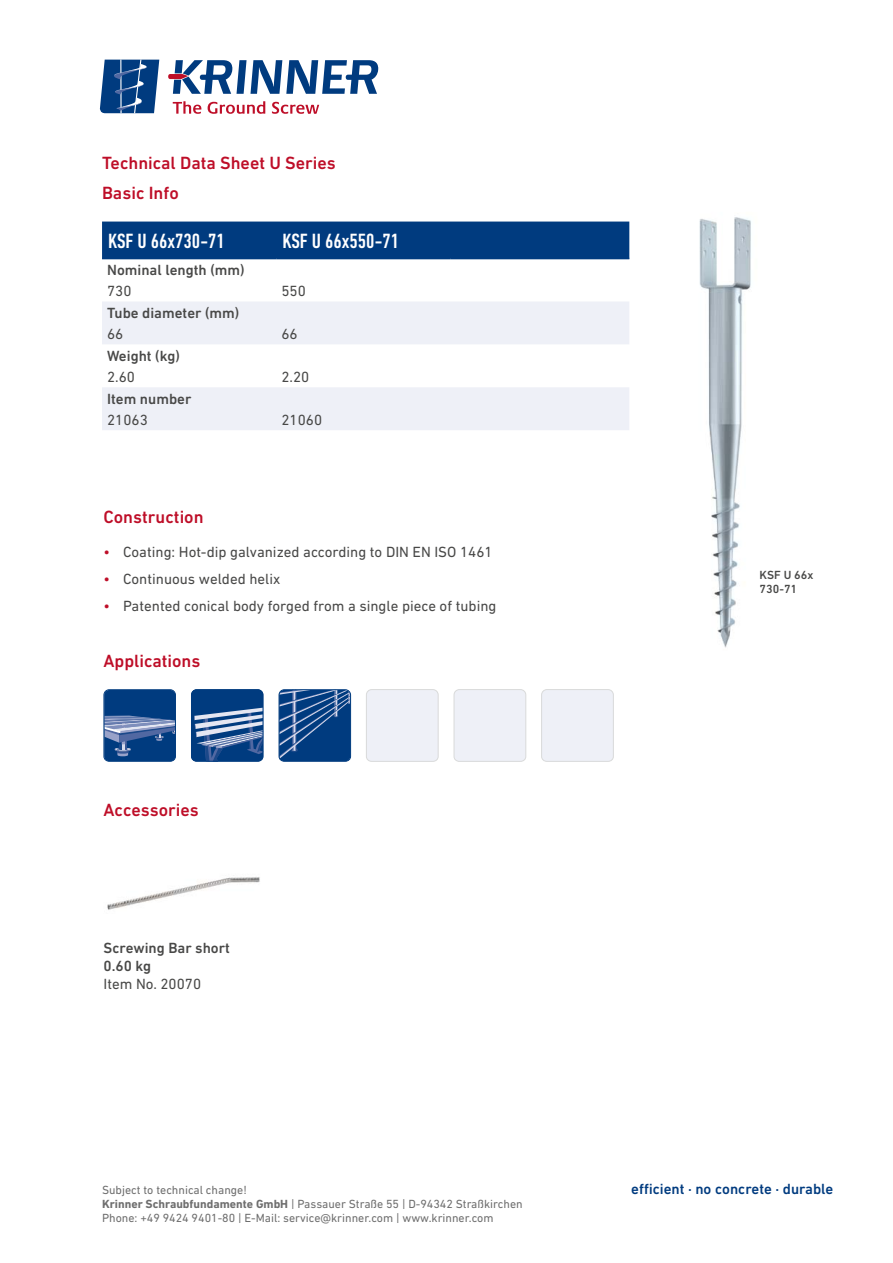
<style>
.page{position:relative;width:893px;height:1263px;background:#fff}
.page>*{position:absolute;margin:0;border:0;box-sizing:border-box;transform-origin:0 0}
.t1{font:500 condensed 21px "DIN Next LT Pro";color:#fff}
.t2{font:500 18px "DIN Next LT Pro";color:#be0e28}
.t3{font:15px "DIN Next LT Pro";color:#484847}
.t4{font:500 15px/18px "DIN Next LT Pro";color:#484847}
.t5{font:500 15px "DIN Next LT Pro";color:#003b7f}
.t6{font:12px/14.4px "DIN Next LT Pro";color:#6e6e6e}
.t7{font:500 12px/14.4px "DIN Next LT Pro";color:#484847}
.s1{color:#be0e28}
.s2{font-weight:700}
</style>
<div class="page">
<svg style="left:168px;top:60px;width:211px;height:34px"></svg>
<svg style="left:100px;top:60px;width:59px;height:53px;background:#285993"></svg>
<svg style="left:173px;top:101px;width:28px;height:13px"></svg>
<svg style="left:208px;top:101px;width:57px;height:13px"></svg>
<svg style="left:272px;top:102px;width:47px;height:12px"></svg>
<div style="left:104px;top:690px;width:71px;height:71px;background:#003b7f;border-radius:5px"></div>
<svg style="left:106px;top:716px;width:68px;height:40px"></svg>
<div style="left:104px;top:689px;width:72px;height:73px;border:1px solid #003b7f;border-radius:5px"></div>
<div style="left:191px;top:689px;width:72px;height:72px;background:#003b7f;border-radius:5px"></div>
<svg style="left:194px;top:708px;width:69px;height:54px"></svg>
<div style="left:191px;top:689px;width:72px;height:73px;border:1px solid #003b7f;border-radius:5px"></div>
<div style="left:279px;top:690px;width:71px;height:71px;background:#003b7f;border-radius:5px"></div>
<svg style="left:279px;top:690px;width:72px;height:68px"></svg>
<div style="left:279px;top:689px;width:72px;height:73px;border:1px solid #003b7f;border-radius:5px"></div>
<div style="left:102px;top:222px;width:527px;height:36px;background:#003b7f"></div>
<svg style="left:102px;top:302px;width:527px;height:128px;fill:#eef0f7"></svg>
<hr style="left:102px;top:258px;width:174px;height:1px;background:#003b7f">
<hr style="left:276px;top:258px;width:175px;height:1px;background:#003b7f">
<hr style="left:451px;top:258px;width:178px;height:1px;background:#003b7f">
<div style="left:454px;top:690px;width:72px;height:71px;background:#eef0f7;border-radius:5px"></div>
<div style="left:454px;top:689px;width:72px;height:73px;border:1px solid #d9dada;border-radius:5px"></div>
<div style="left:542px;top:690px;width:71px;height:71px;background:#eef0f7;border-radius:5px"></div>
<div style="left:541px;top:689px;width:73px;height:73px;border:1px solid #d9dada;border-radius:5px"></div>
<div style="left:366px;top:690px;width:72px;height:71px;background:#eef0f7;border-radius:5px"></div>
<div style="left:366px;top:689px;width:72px;height:73px;border:1px solid #d9dada;border-radius:5px"></div>
<img style="left:107px;top:877px;width:153px;height:33px">
<img style="left:699px;top:217px;width:52px;height:431px">
<p class="t2" style="left:102px;top:152px;width:235px">Technical Data Sheet U Series</p>
<p class="t2" style="left:102px;top:182px;width:78px">Basic Info</p>
<h1 class="t1" style="left:108px;top:229px;width:118px">KSF U 66x730-71</h1>
<h1 class="t1" style="left:282px;top:229px;width:118px">KSF U 66x550-71</h1>
<p class="t4" style="left:107px;top:261px;width:139px">Nominal length (mm)</p>
<p class="t3" style="left:107px;top:283px;width:26px">730</p>
<p class="t3" style="left:281px;top:283px;width:26px">550</p>
<p class="t4" style="left:107px;top:304px;width:133px">Tube diameter (mm)</p>
<p class="t3" style="left:107px;top:325px;width:18px">66</p>
<p class="t3" style="left:281px;top:325px;width:18px">66</p>
<p class="t4" style="left:107px;top:347px;width:74px">Weight (kg)</p>
<p class="t3" style="left:107px;top:368px;width:29px">2.60</p>
<p class="t3" style="left:281px;top:368px;width:29px">2.20</p>
<p class="t4" style="left:107px;top:389px;width:86px">Item number</p>
<p class="t3" style="left:107px;top:411px;width:42px">21063</p>
<p class="t3" style="left:281px;top:411px;width:42px">21060</p>
<p class="t2" style="left:104px;top:506px;width:102px">Construction</p>
<p class="t3" style="left:104px;top:543px;width:391px"><span class="s1">•</span> Coating: Hot-dip galvanized according to DIN EN ISO 1461</p>
<p class="t3" style="left:104px;top:570px;width:178px"><span class="s1">•</span> Continuous welded helix</p>
<p class="t3" style="left:104px;top:597px;width:394px"><span class="s1">•</span> Patented conical body forged from a single piece of tubing</p>
<p class="t2" style="left:104px;top:650px;width:98px">Applications</p>
<p class="t2" style="left:104px;top:799px;width:97px">Accessories</p>
<p class="t4" style="left:104px;top:939px;width:128px">Screwing Bar short<br>0.60 kg</p>
<p class="t3" style="left:104px;top:975px;width:99px">Item No. 20070</p>
<p class="t7" style="left:760px;top:567px;width:55px">KSF U 66x<br>730-71</p>
<p class="t6" style="left:102px;top:1182px;width:146px">Subject to technical change!</p>
<p class="t5" style="left:631px;top:1180px;width:204px">efficient · no concrete · durable</p>
<p class="t6" style="left:102px;top:1196px;width:422px"><span class="s2">Krinner Schraubfundamente GmbH</span> | Passauer Straße 55 | D-94342 Straßkirchen<br>Phone: +49 9424 9401-80 | E-Mail: service@krinner.com | www.krinner.com</p>
</div>
